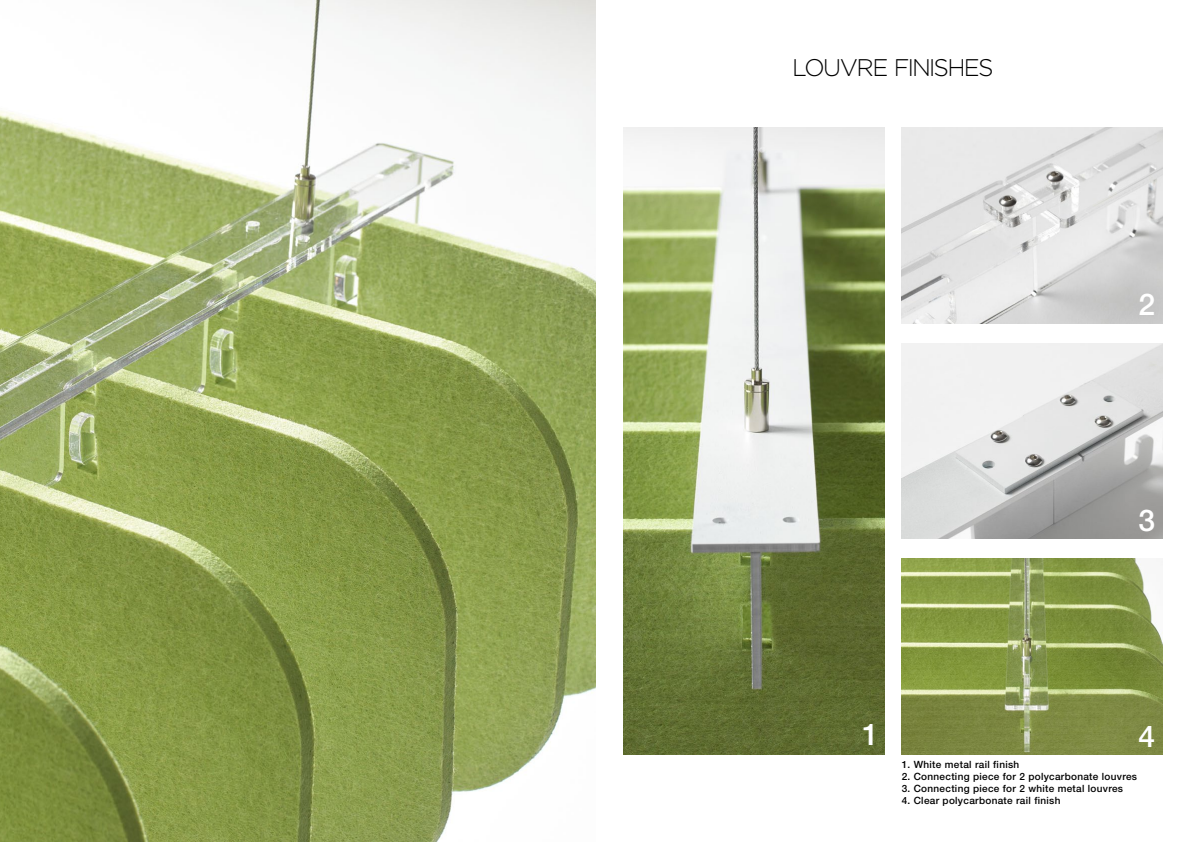
<style>
.page{position:relative;width:1191px;height:842px;background:#fff}
.page>*{position:absolute;margin:0;border:0;box-sizing:border-box;transform-origin:0 0}
.t1{font:500 30px "Helvetica Neue";color:#fff}
.t2{font:300 24px "Regencie";letter-spacing:.005em;color:#000}
.t3{font:500 10px "Helvetica Neue";letter-spacing:.03em;color:#000}
</style>
<div class="page">
<img style="left:624px;top:128px;width:260px;height:626px">
<img style="left:901px;top:128px;width:261px;height:195px">
<img style="left:901px;top:343px;width:261px;height:196px">
<img style="left:901px;top:558px;width:261px;height:196px">
<img style="left:0;top:0;width:595px;height:842px">
<h2 class="t2" style="left:793px;top:52px;width:201px">LOUVRE FINISHES</h2>
<h1 class="t1" style="left:862px;top:716px;width:18px">1</h1>
<h1 class="t1" style="left:1138px;top:287px;width:18px">2</h1>
<h1 class="t1" style="left:1138px;top:502px;width:18px">3</h1>
<h1 class="t1" style="left:1138px;top:718px;width:18px">4</h1>
<p class="t3" style="left:901px;top:758px;width:119px">1. White metal rail finish</p>
<p class="t3" style="left:901px;top:770px;width:237px">2. Connecting piece for 2 polycarbonate louvres</p>
<p class="t3" style="left:901px;top:782px;width:223px">3. Connecting piece for 2 white metal louvres</p>
<p class="t3" style="left:901px;top:794px;width:160px">4. Clear polycarbonate rail finish</p>
</div>
